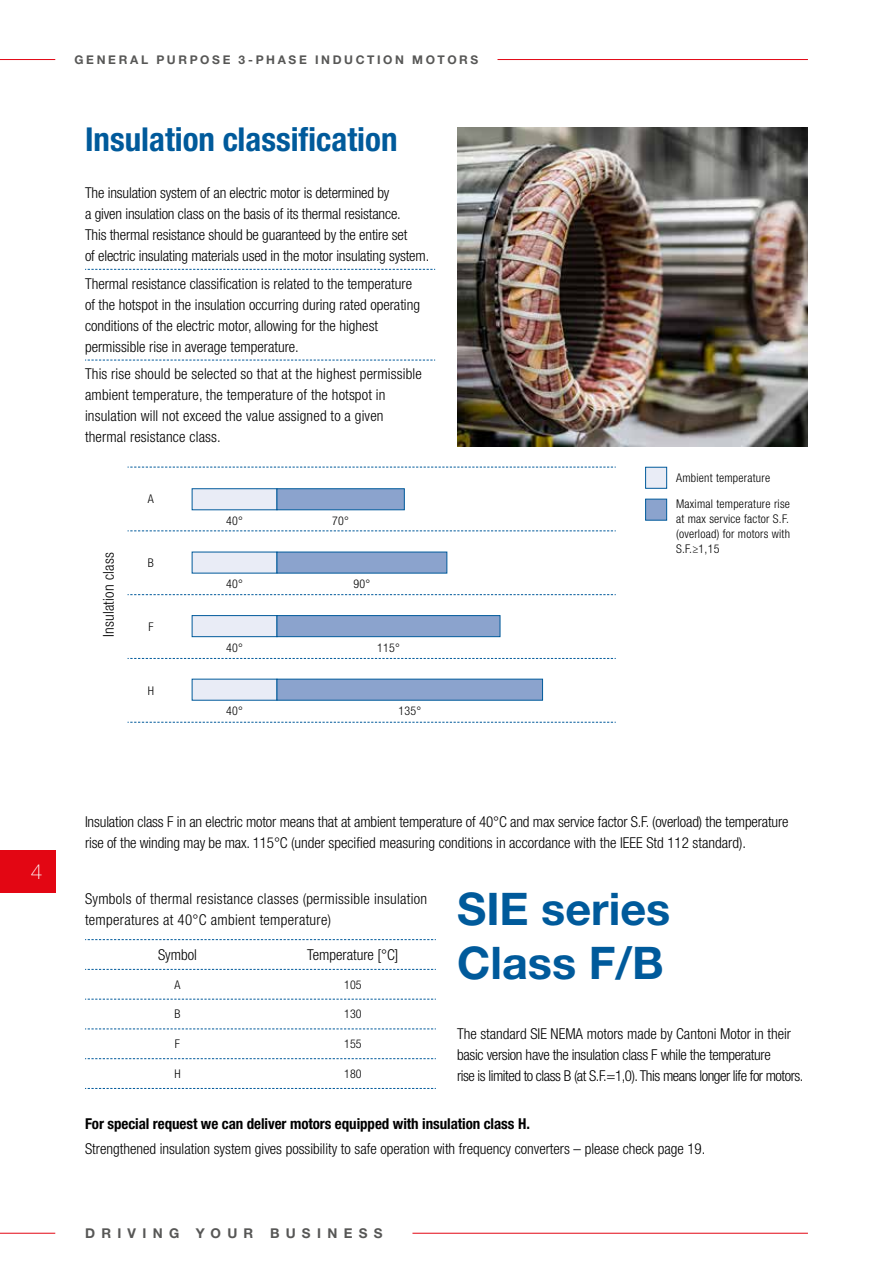
<style>
.page{position:relative;width:893px;height:1263px;background:#fff}
.page>*{position:absolute;margin:0;border:0;box-sizing:border-box;transform-origin:0 0}
.t1{font:700 45px/54px "Helvetica Neue LT Pro";color:#005a9b}
.t2{font:700 condensed 33px "Helvetica Neue LT Pro";color:#005a9b}
.t3{font:100 21px "Helvetica Neue LT Std";color:#fff}
.t4{font:300 condensed 15px/21px "Helvetica Neue LT Std";color:#000}
.t5{font:300 condensed 15px/21px "Helvetica Neue LT Std";letter-spacing:-.02em;color:#000}
.t6{font:300 condensed 15px/21px "Helvetica Neue LT Std";letter-spacing:.02em;color:#000}
.t7{font:700 condensed 15px "Helvetica Neue LT Std";letter-spacing:-.005em;color:#000}
.t8{font:700 13.5px "Helvetica Neue LT Pro";letter-spacing:.465em;color:#575756}
.t9{font:300 condensed 12px/15px "Helvetica Neue LT Std";letter-spacing:.02em;color:#000;text-align:justify}
.t10{font:700 12px "Helvetica Neue LT Pro";letter-spacing:.22em;color:#575756}
</style>
<div class="page">
<svg style="left:85px;top:269px;width:350px;height:1px"></svg>
<svg style="left:85px;top:360px;width:350px;height:1px"></svg>
<svg style="left:85px;top:939px;width:351px;height:1px"></svg>
<svg style="left:85px;top:969px;width:351px;height:1px"></svg>
<svg style="left:85px;top:999px;width:351px;height:1px"></svg>
<svg style="left:85px;top:1028px;width:351px;height:1px"></svg>
<svg style="left:85px;top:1058px;width:351px;height:1px"></svg>
<svg style="left:85px;top:1088px;width:351px;height:1px"></svg>
<div style="left:645px;top:467px;width:22px;height:21px;background:#e9ecf6;border:1px solid #005a9b"></div>
<div style="left:645px;top:499px;width:22px;height:21px;background:#8ba3cd;border:1px solid #005a9b"></div>
<svg style="left:128px;top:467px;width:488px;height:1px"></svg>
<svg style="left:128px;top:530px;width:488px;height:1px"></svg>
<svg style="left:128px;top:594px;width:488px;height:1px"></svg>
<svg style="left:128px;top:658px;width:488px;height:1px"></svg>
<svg style="left:128px;top:722px;width:488px;height:1px"></svg>
<div style="left:192px;top:489px;width:85px;height:21px;background:#e9ecf6"></div>
<div style="left:277px;top:489px;width:127px;height:21px;background:#8ba3cd;border:1px solid #005a9b"></div>
<div style="left:192px;top:552px;width:85px;height:21px;background:#e9ecf6"></div>
<div style="left:277px;top:552px;width:170px;height:21px;background:#8ba3cd"></div>
<div style="left:192px;top:615px;width:85px;height:22px;background:#e9ecf6;border:1px solid #005a9b"></div>
<div style="left:277px;top:615px;width:223px;height:22px;background:#8ba3cd;border:1px solid #005a9b"></div>
<div style="left:192px;top:679px;width:85px;height:21px;background:#e9ecf6"></div>
<div style="left:277px;top:679px;width:266px;height:21px;background:#8ba3cd;border:1px solid #005a9b"></div>
<img style="left:458px;top:128px;width:350px;height:318px">
<hr style="left:0;top:1233px;width:55px;height:1px;background:#e30613">
<hr style="left:0;top:59px;width:55px;height:1px;background:#e30613">
<hr style="left:412px;top:1233px;width:396px;height:1px;background:#e30613">
<hr style="left:497px;top:59px;width:311px;height:1px;background:#e30613">
<div style="left:0;top:850px;width:55px;height:43px;background:#e30613"></div>
<p class="t10" style="left:74px;top:52px;width:405px">GENERAL PURPOSE 3-PHASE INDUCTION MOTORS</p>
<h2 class="t2" style="left:85px;top:119px;width:314px">Insulation classification</h2>
<p class="t4" style="left:85px;top:182px;width:346px">The insulation system of an electric motor is determined by<br>a given insulation class on the basis of its thermal resistance.<br>This thermal resistance should be guaranteed by the entire set<br>of electric insulating materials used in the motor insulating system.</p>
<p class="t4" style="left:85px;top:273px;width:336px">Thermal resistance classification is related to the temperature of the hotspot in the insulation occurring during rated operating conditions of the electric motor, allowing for the highest permissible rise in average temperature.</p>
<p class="t4" style="left:85px;top:363px;width:338px">This rise should be selected so that at the highest permissible ambient temperature, the temperature of the hotspot in insulation will not exceed the value assigned to a given thermal resistance class.</p>
<p class="t6" style="left:98px;top:637px;width:87px;rotate:-90deg">Insulation class</p>
<p class="t9" style="left:148px;top:491px;width:7px">A</p>
<p class="t9" style="left:148px;top:555px;width:7px">B</p>
<p class="t9" style="left:148px;top:619px;width:7px">F</p>
<p class="t9" style="left:148px;top:683px;width:8px">H</p>
<p class="t9" style="left:226px;top:513px;width:18px">40°</p>
<p class="t9" style="left:332px;top:513px;width:18px">70°</p>
<p class="t9" style="left:226px;top:576px;width:18px">40°</p>
<p class="t9" style="left:354px;top:576px;width:18px">90°</p>
<p class="t9" style="left:226px;top:640px;width:18px">40°</p>
<p class="t9" style="left:377px;top:640px;width:24px">115°</p>
<p class="t9" style="left:226px;top:703px;width:18px">40°</p>
<p class="t9" style="left:398px;top:703px;width:24px">135°</p>
<p class="t9" style="left:676px;top:470px;width:96px">Ambient temperature</p>
<p class="t9" style="left:676px;top:496px;width:115px">Maximal temperature rise at max service factor S.F. (overload) for motors with S.F.≥1,15</p>
<h3 class="t3" style="left:31px;top:860px;width:13px">4</h3>
<p class="t4" style="left:85px;top:811px;width:705px">Insulation class F in an electric motor means that at ambient temperature of 40°C and max service factor S.F. (overload) the temperature rise of the winding may be max. 115°C (under specified measuring conditions in accordance with the IEEE Std 112 standard).</p>
<h1 class="t1" style="left:457px;top:881px;width:215px">SIE series<br>Class F/B</h1>
<p class="t6" style="left:85px;top:888px;width:344px">Symbols of thermal resistance classes (permissible insulation temperatures at 40°C ambient temperature)</p>
<p class="t4" style="left:158px;top:944px;width:40px">Symbol</p>
<p class="t4" style="left:307px;top:944px;width:93px">Temperature [°C]</p>
<p class="t9" style="left:175px;top:977px;width:7px">A</p>
<p class="t9" style="left:344px;top:977px;width:19px">105</p>
<p class="t9" style="left:175px;top:1006px;width:7px">B</p>
<p class="t9" style="left:344px;top:1006px;width:19px">130</p>
<p class="t9" style="left:175px;top:1036px;width:7px">F</p>
<p class="t9" style="left:344px;top:1036px;width:19px">155</p>
<p class="t9" style="left:174px;top:1066px;width:8px">H</p>
<p class="t9" style="left:344px;top:1066px;width:19px">180</p>
<p class="t5" style="left:457px;top:1023px;width:348px">The standard SIE NEMA motors made by Cantoni Motor in their basic version have the insulation class F while the temperature<br>rise is limited to class B (at S.F.=1,0). This means longer life for motors.</p>
<p class="t7" style="left:85px;top:1114px;width:447px">For special request we can deliver motors equipped with insulation class H.</p>
<p class="t4" style="left:85px;top:1138px;width:622px">Strengthened insulation system gives possibility to safe operation with frequency converters – please check page 19.</p>
<p class="t8" style="left:85px;top:1225px;width:299px">DRIVING YOUR BUSINESS</p>
</div>
